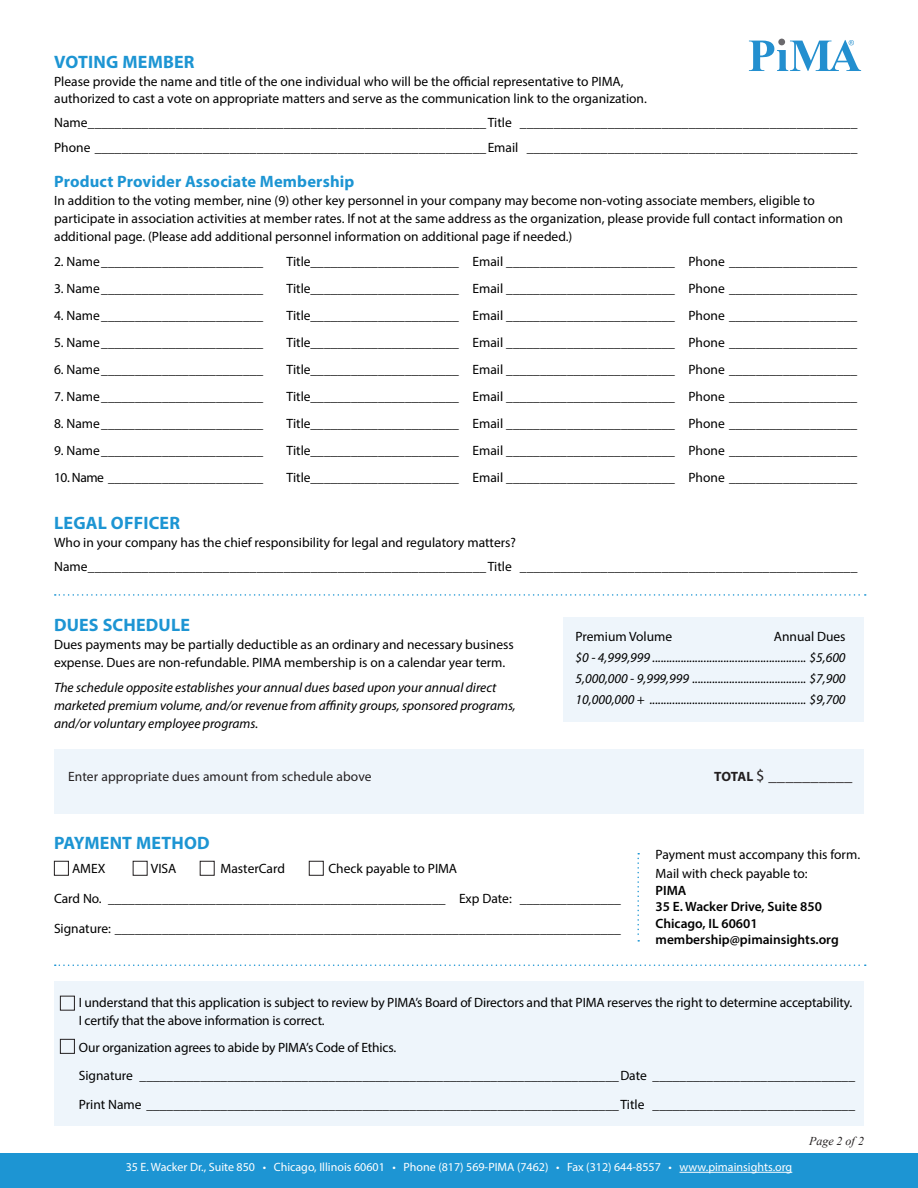
<style>
.page{position:relative;width:918px;height:1188px;background:#fff}
.page>*{position:absolute;margin:0;border:0;box-sizing:border-box;transform-origin:0 0}
.t1{font:700 18px "Myriad Pro";letter-spacing:.01em;color:#1d95d3}
.t2{font:700 16.5px "Myriad Pro";letter-spacing:.01em;color:#1d95d3}
.t3{font:16.5px "Myriad Pro";color:#231f20}
.t4{font:13.5px/18px "Myriad Pro";color:#000}
.t5{font:italic 13.5px/18px "Myriad Pro";color:#000}
.t6{font:600 13.5px/16.5px "Myriad Pro";color:#000}
.t7{font:13.5px "Myriad Pro";letter-spacing:.01em;color:#231f20}
.t8{font:12px "Myriad Pro";color:#fff}
.t9{font:italic 12px "Times New Roman";color:#231f20}
.s1{font-weight:700;font-size:13.5px}
</style>
<div class="page">
<div style="left:564px;top:617px;width:300px;height:105px;background:#eef5fb"></div>
<div style="left:54px;top:750px;width:810px;height:64px;background:#eef5fb"></div>
<div style="left:54px;top:981px;width:810px;height:144px;background:#eef5fb"></div>
<div style="left:0;top:1153px;width:918px;height:35px;background:#1d95d3"></div>
<hr style="left:680px;top:1172px;width:112px;height:1px;background:#fff">
<svg style="left:637px;top:853px;width:2px;height:89px"></svg>
<svg style="left:55px;top:964px;width:811px;height:2px"></svg>
<svg style="left:55px;top:594px;width:811px;height:2px"></svg>
<div style="left:54px;top:861px;width:15px;height:15px;border:1px solid #231f20"></div>
<div style="left:60px;top:996px;width:15px;height:15px;border:1px solid #231f20"></div>
<div style="left:60px;top:1039px;width:15px;height:15px;border:1px solid #231f20"></div>
<div style="left:133px;top:861px;width:15px;height:15px;border:1px solid #231f20"></div>
<div style="left:200px;top:861px;width:15px;height:15px;border:1px solid #231f20"></div>
<div style="left:309px;top:861px;width:15px;height:15px;border:1px solid #231f20"></div>
<div style="left:778px;top:39px;width:7px;height:6px;background:#6b696d;border-radius:50%"></div>
<svg style="left:749px;top:40px;width:112px;height:31px"></svg>
<h1 class="t1" style="left:54px;top:50px;width:142px">VOTING MEMBER</h1>
<p class="t4" style="left:54px;top:72px;width:594px">Please provide the name and title of the one individual who will be the official representative to PIMA, authorized to cast a vote on appropriate matters and serve as the communication link to the organization.</p>
<p class="t4" style="left:54px;top:111px;width:805px;line-height:24px">Name___________________________________________________________Title __________________________________________________<br>Phone __________________________________________________________Email _________________________________________________</p>
<p class="t2" style="left:54px;top:170px;width:302px">Product Provider Associate Membership</p>
<p class="t4" style="left:54px;top:191px;width:790px">In addition to the voting member, nine (9) other key personnel in your company may become non-voting associate members, eligible to participate in association activities at member rates. If not at the same address as the organization, please provide full contact information on additional page. (Please add additional personnel information on additional page if needed.)</p>
<p class="t4" style="left:54px;top:252px;width:211px">2. Name________________________</p>
<p class="t4" style="left:287px;top:252px;width:572px">Title______________________ Email _________________________ Phone ___________________</p>
<p class="t4" style="left:54px;top:279px;width:211px">3. Name________________________</p>
<p class="t4" style="left:287px;top:279px;width:572px">Title______________________ Email _________________________ Phone ___________________</p>
<p class="t4" style="left:54px;top:306px;width:211px">4. Name________________________</p>
<p class="t4" style="left:287px;top:306px;width:572px">Title______________________ Email _________________________ Phone ___________________</p>
<p class="t4" style="left:54px;top:333px;width:211px">5. Name________________________</p>
<p class="t4" style="left:287px;top:333px;width:572px">Title______________________ Email _________________________ Phone ___________________</p>
<p class="t4" style="left:54px;top:360px;width:211px">6. Name________________________</p>
<p class="t4" style="left:287px;top:360px;width:572px">Title______________________ Email _________________________ Phone ___________________</p>
<p class="t4" style="left:54px;top:387px;width:211px">7. Name________________________</p>
<p class="t4" style="left:287px;top:387px;width:572px">Title______________________ Email _________________________ Phone ___________________</p>
<p class="t4" style="left:54px;top:414px;width:211px">8. Name________________________</p>
<p class="t4" style="left:287px;top:414px;width:572px">Title______________________ Email _________________________ Phone ___________________</p>
<p class="t4" style="left:54px;top:441px;width:211px">9. Name________________________</p>
<p class="t4" style="left:287px;top:441px;width:572px">Title______________________ Email _________________________ Phone ___________________</p>
<p class="t4" style="left:54px;top:468px;width:211px">10. Name _______________________</p>
<p class="t4" style="left:287px;top:468px;width:572px">Title______________________ Email _________________________ Phone ___________________</p>
<h1 class="t1" style="left:54px;top:511px;width:127px">LEGAL OFFICER</h1>
<p class="t4" style="left:54px;top:530px;width:805px;line-height:24px">Who in your company has the chief responsibility for legal and regulatory matters?<br>Name___________________________________________________________Title __________________________________________________</p>
<h1 class="t1" style="left:54px;top:613px;width:137px">DUES SCHEDULE</h1>
<p class="t4" style="left:54px;top:635px;width:461px">Dues payments may be partially deductible as an ordinary and necessary business expense. Dues are non-refundable. PIMA membership is on a calendar year term.</p>
<p class="t5" style="left:54px;top:678px;width:463px">The schedule opposite establishes your annual dues based upon your annual direct marketed premium volume, and/or revenue from affinity groups, sponsored programs, and/or voluntary employee programs.</p>
<p class="t4" style="left:576px;top:627px;width:98px">Premium Volume</p>
<p class="t4" style="left:774px;top:627px;width:73px">Annual Dues</p>
<p class="t5" style="left:576px;top:647px;width:271px;line-height:21px;text-align:justify">$0 - 4,999,999 ...................................................... $5,600<br>5,000,000 - 9,999,999 ........................................ $7,900<br>10,000,000 + ....................................................... $9,700</p>
<p class="t7" style="left:68px;top:768px;width:305px">Enter appropriate dues amount from schedule above</p>
<p class="t3" style="left:714px;top:766px;width:140px"><span class="s1">TOTAL</span> $ __________</p>
<h1 class="t1" style="left:54px;top:831px;width:157px">PAYMENT METHOD</h1>
<p class="t4" style="left:72px;top:859px;width:35px">AMEX</p>
<p class="t4" style="left:151px;top:859px;width:27px">VISA</p>
<p class="t4" style="left:220px;top:859px;width:66px">MasterCard</p>
<p class="t4" style="left:328px;top:859px;width:130px">Check payable to PIMA</p>
<p class="t4" style="left:54px;top:889px;width:568px">Card No. __________________________________________________ Exp Date: _______________</p>
<p class="t4" style="left:54px;top:919px;width:568px">Signature: ___________________________________________________________________________</p>
<p class="t4" style="left:656px;top:844px;width:206px;line-height:19.5px">Payment must accompany this form.<br>Mail with check payable to:</p>
<p class="t6" style="left:656px;top:882px;width:185px">PIMA<br>35 E. Wacker Drive, Suite 850<br>Chicago, IL 60601 membership@pimainsights.org</p>
<p class="t4" style="left:79px;top:993px;width:775px">I understand that this application is subject to review by PIMA’s Board of Directors and that PIMA reserves the right to determine acceptability.<br>I certify that the above information is correct.</p>
<p class="t4" style="left:79px;top:1033px;width:778px;line-height:28.5px">Our organization agrees to abide by PIMA’s Code of Ethics.<br>Signature _______________________________________________________________________Date ______________________________<br>Print Name ______________________________________________________________________Title ______________________________</p>
<p class="t8" style="left:126px;top:1160px;width:668px">35 E. Wacker Dr., Suite 850 • Chicago, Illinois 60601 • Phone (817) 569-PIMA (7462) • Fax (312) 644-8557 • www.pimainsights.org</p>
<p class="t9" style="left:809px;top:1133px;width:56px">Page 2 of 2</p>
</div>
